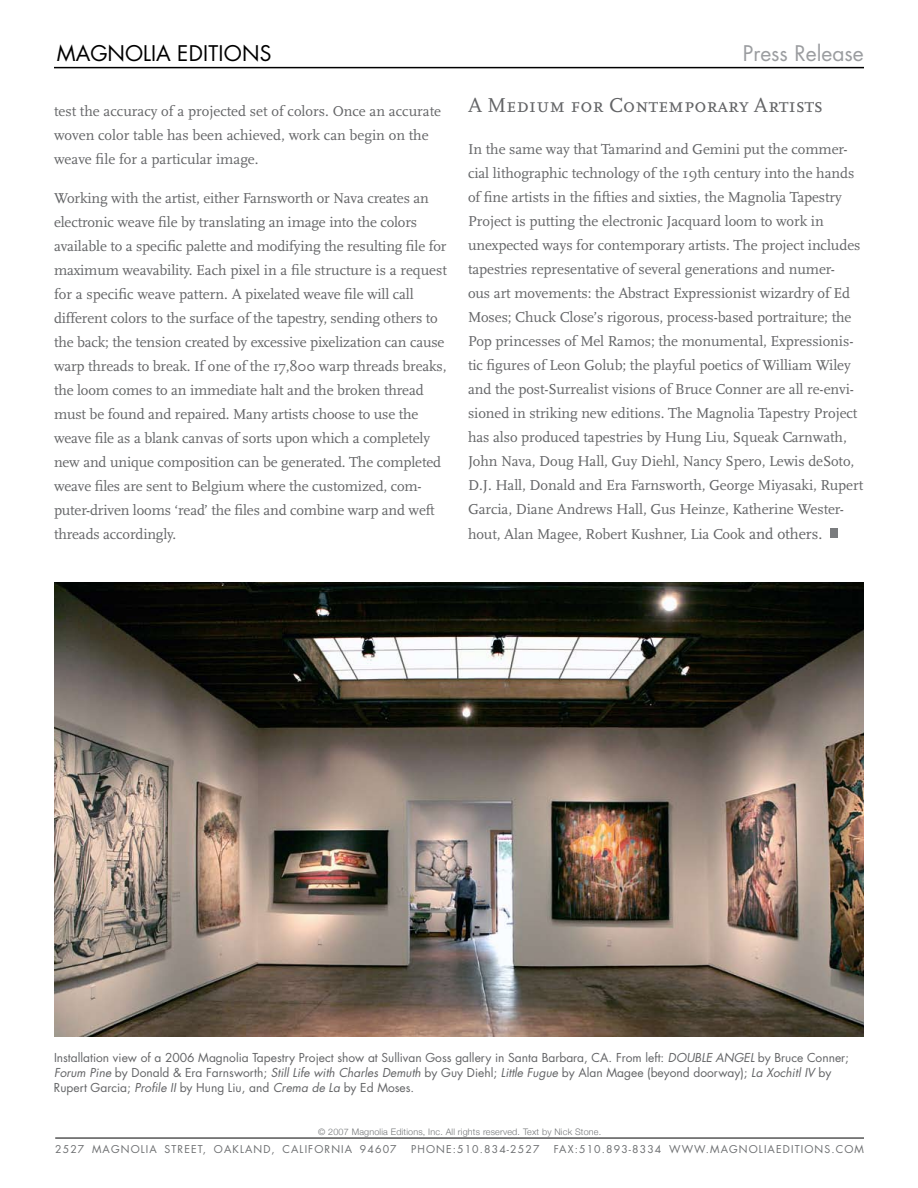
<style>
.page{position:relative;width:918px;height:1188px;background:#fff}
.page>*{position:absolute;margin:0;border:0;box-sizing:border-box;transform-origin:0 0}
.t1{font:21px "Scala Caps";color:#636466}
.t2{font:21px "Futura";color:#000}
.t3{font:21px "Futura";color:#9b9da0}
.t4{font:15px/24px "Scala";letter-spacing:-.005em;color:#636466}
.t5{font:12px/15px "Futura";color:#636466}
.t6{font:10.5px "Futura";letter-spacing:.105em;color:#6d6f71}
.t7{font:300 9px "Helvetica Neue";letter-spacing:.02em;color:#757779}
.s1{font-size:15.75px}
.s2{font-style:italic}
</style>
<div class="page">
<hr style="left:55px;top:1138px;width:809px;height:1px;background:#000">
<hr style="left:54px;top:67px;width:810px;height:1px;background:#000">
<div style="left:830px;top:529px;width:8px;height:9px;background:#7a7c7e"></div>
<img style="left:54px;top:582px;width:810px;height:454px">
<h1 class="t2" style="left:57px;top:39px;width:34px">MAGNOLIA</h1>
<h1 class="t2" style="left:177px;top:39px;width:13px">EDITION</h1>
<h1 class="t2" style="left:260px;top:39px;width:13px">S</h1>
<h1 class="t3" style="left:743px;top:39px;width:123px">Press Release</h1>
<p class="t4" style="left:54px;top:100px;width:389px">test the accuracy of a projected set of colors. Once an accurate woven color table has been achieved, work can begin on the weave file for a particular image.</p>
<p class="t4" style="left:54px;top:187px;width:395px">Working with the artist, either Farnsworth or Nava creates an electronic weave file by translating an image into the colors available to a specific palette and modifying the resulting file for maximum weavability. Each pixel in a file structure is a request for a specific weave pattern. A pixelated weave file will call different colors to the surface of the tapestry, sending others to the back; the tension created by excessive pixelization can cause warp threads to break. If one of the 17,800 warp threads breaks, the loom comes to an immediate halt and the broken thread must be found and repaired. Many artists choose to use the weave file as a blank canvas of sorts upon which a completely new and unique composition can be generated. The completed weave files are sent to Belgium where the customized, com&shy;puter-driven looms ‘read’ the files and combine warp and weft threads accordingly.</p>
<h1 class="t1" style="left:468px;top:93px;width:356px">A Medium for Contemporary Artists</h1>
<p class="t4" style="left:468px;top:137px;width:397px">In the same way that Tamarind and Gemini put the commer&shy;cial lithographic technology of the 19th century into the hands of fine artists in the fifties and sixties, the Magnolia Tapestry Project is putting the electronic Jacquard loom to work in unexpected ways for contemporary artists. The project includes tapestries representative of several generations and numer-<br>ous art movements: the Abstract Expressionist wizardry of Ed Moses; Chuck Close’s rigorous, process-based portraiture; the Pop princesses of Mel Ramos; the monumental, Expressionis&shy;tic figures of Leon Golub; the playful poetics of William Wiley and the post-Surrealist visions of Bruce Conner are all re-envi&shy;sioned in striking new editions. The Magnolia Tapestry Project has also produced tapestries by Hung Liu, Squeak Carnwath, John Nava, Doug Hall, Guy Diehl, Nancy Spero, Lewis deSoto, D.J. Hall, Donald and Era Farnsworth, George Miyasaki, Rupert Garcia, Diane Andrews Hall, Gus Heinze, Katherine Wester-</p>
<p class="t4" style="left:468px;top:523px;width:356px">hout, Alan Magee, Robert Kushner, Lia Cook <span class="s1">and others.</span></p>
<p class="t5" style="left:54px;top:1050px;width:796px">Installation view of a 2006 Magnolia Tapestry Project show at Sullivan Goss gallery in Santa Barbara, CA. From left: <span class="s2">DOUBLE ANGEL</span> by Bruce Conner;<br><span class="s2">Forum Pine</span> by Donald &amp; Era Farnsworth; <span class="s2">Still Life with Charles Demuth</span> by Guy Diehl; <span class="s2">Little Fugue</span> by Alan Magee (beyond doorway); <span class="s2">La Xochitl IV</span> by<br>Rupert Garcia; <span class="s2">Profile II</span> by H ung Liu, and <span class="s2">Crema de La</span> by Ed Moses.</p>
<p class="t7" style="left:318px;top:1126px;width:285px">© 2007 Magnolia Editions, Inc. All rights reserved. Text by Nick Stone.</p>
<p class="t6" style="left:55px;top:1142px;width:343px">2527 Magnolia Street, Oakland, California 94607</p>
<p class="t6" style="left:411px;top:1142px;width:130px">Phone:510.834-2527</p>
<p class="t6" style="left:554px;top:1142px;width:310px">Fax:510.893-8334 www.magnoliaeditions .com</p>
</div>
